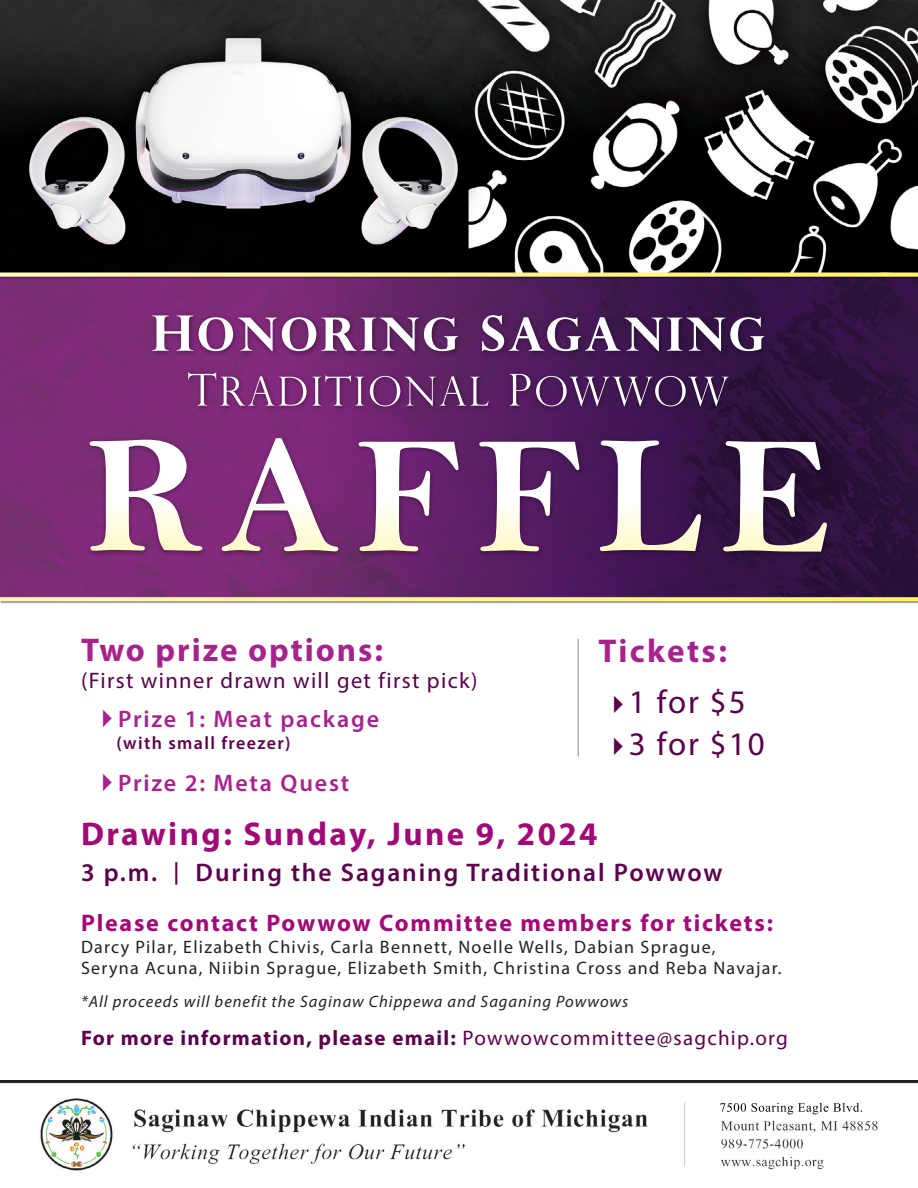
<style>
.page{position:relative;width:918px;height:1188px;background:#fff}
.page>*{position:absolute;margin:0;border:0;box-sizing:border-box;transform-origin:0 0}
.t1{font:700 33px "Myriad Pro";letter-spacing:.075em;color:#a00976}
.t2{font:700 33px "Myriad Pro";letter-spacing:.06em;color:#a6238c}
.t3{font:33px "Myriad Pro";letter-spacing:.06em;color:#5b014b}
.t4{font:600 25.5px "Myriad Pro";letter-spacing:.075em;color:#5b014b}
.t5{font:700 24px "Myriad Pro";letter-spacing:.075em;color:#a00976}
.t6{font:600 24px "Myriad Pro";letter-spacing:.075em;color:#a6238c}
.t7{font:22.5px "Myriad Pro";letter-spacing:.06em;color:#5b014b}
.t8{font:700 21px "Myriad Pro";letter-spacing:.06em;color:#5b014b}
.t9{font:18px/21.6px "Myriad Pro";letter-spacing:.07em;color:#231f20}
.t10{font:600 18px "Myriad Pro";letter-spacing:.075em;color:#5b014b}
.t11{font:italic 16.5px "Myriad Pro";letter-spacing:.06em;color:#231f20}
.s1{font-size:22.5px}
.s2{font-weight:400}
</style>
<div class="page">
<img style="left:0;top:0;width:918px;height:757px">
<img style="left:84px;top:433px;width:751px;height:127px">
<svg style="left:90px;top:440px;width:113px;height:111px"></svg>
<svg style="left:222px;top:438px;width:116px;height:113px"></svg>
<svg style="left:359px;top:442px;width:100px;height:109px"></svg>
<svg style="left:479px;top:442px;width:100px;height:109px"></svg>
<svg style="left:600px;top:440px;width:101px;height:111px"></svg>
<svg style="left:723px;top:441px;width:104px;height:111px"></svg>
<img style="left:147px;top:310px;width:54px;height:49px">
<svg style="left:152px;top:315px;width:41px;height:36px"></svg>
<img style="left:193px;top:312px;width:273px;height:47px">
<svg style="left:199px;top:317px;width:259px;height:34px"></svg>
<img style="left:476px;top:309px;width:36px;height:50px">
<img style="left:503px;top:312px;width:269px;height:47px">
<svg style="left:482px;top:315px;width:282px;height:36px"></svg>
<img style="left:183px;top:367px;width:41px;height:47px">
<img style="left:215px;top:370px;width:282px;height:44px">
<svg style="left:188px;top:372px;width:176px;height:34px;background:#8f4b8b"></svg>
<svg style="left:370px;top:376px;width:119px;height:30px;background:#79467d"></svg>
<img style="left:504px;top:368px;width:34px;height:46px">
<svg style="left:510px;top:374px;width:20px;height:32px"></svg>
<img style="left:531px;top:370px;width:206px;height:44px">
<svg style="left:536px;top:376px;width:193px;height:30px;background:#603f6e"></svg>
<hr style="left:578px;top:639px;width:1px;height:118px;background:#b2b3b7">
<img style="left:0;top:1080px;width:918px;height:91px">
<svg style="left:103px;top:710px;width:9px;height:17px"></svg>
<svg style="left:614px;top:695px;width:9px;height:18px"></svg>
<svg style="left:614px;top:737px;width:9px;height:18px"></svg>
<p class="t2" style="left:81px;top:629px;width:304px">Two prize options:</p>
<p class="t7" style="left:81px;top:667px;width:398px">(First winner drawn will get first pick)</p>
<p class="t6" style="left:118px;top:704px;width:262px">Prize 1: Meat package</p>
<p class="t10" style="left:116px;top:731px;width:176px">(with small freezer)</p>
<p class="t6" style="left:118px;top:768px;width:233px">Prize 2: Meta Quest</p>
<p class="t1" style="left:81px;top:812px;width:518px">Drawing: Sunday, June 9, 2024</p>
<p class="t4" style="left:81px;top:856px;width:643px">3 p.m. <span class="s1">|</span> During the Saganing Traditional Powwow</p>
<p class="t5" style="left:81px;top:908px;width:693px">Please contact Powwow Committee members for tickets:</p>
<p class="t9" style="left:81px;top:936px;width:702px">Darcy Pilar, Elizabeth Chivis, Carla Bennett, Noelle Wells, Dabian Sprague,<br>Seryna Acuna, Niibin Sprague, Elizabeth Smith, Christina Cross and Reba Navajar.</p>
<p class="t11" style="left:81px;top:991px;width:549px">*All proceeds will benefit the Saginaw Chippewa and Saganing Powwows</p>
<p class="t8" style="left:81px;top:1024px;width:708px">For more information, please email: <span class="s2">Powwowcommittee@sagchip.org</span></p>
<p class="t2" style="left:599px;top:629px;width:130px">Tickets:</p>
<p class="t3" style="left:629px;top:682px;width:118px">1 for $5</p>
<p class="t3" style="left:629px;top:724px;width:137px">3 for $10</p>
</div>
